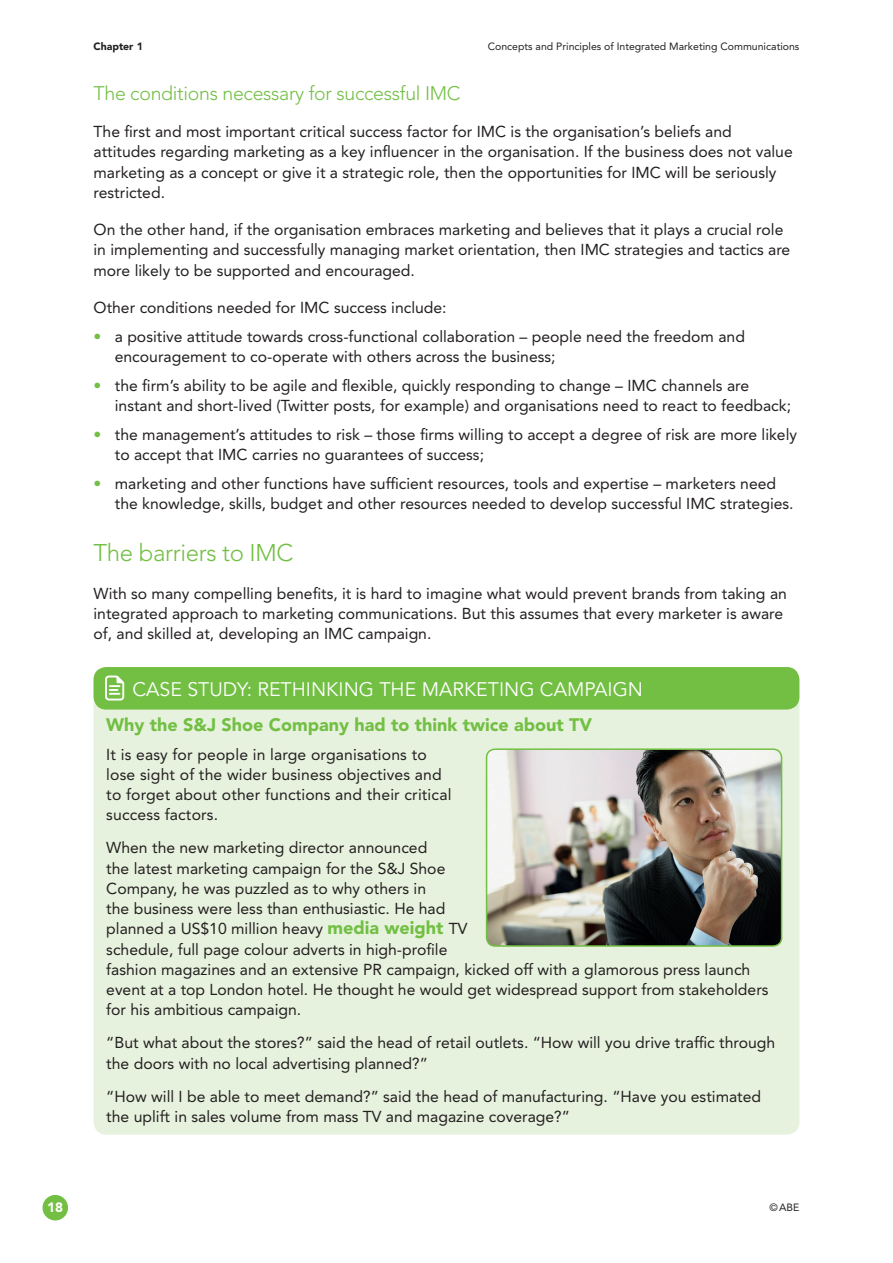
<style>
.page{position:relative;width:893px;height:1263px;background:#fff}
.page>*{position:absolute;margin:0;border:0;box-sizing:border-box;transform-origin:0 0}
.t1{font:300 24px "Avenir LT Std";letter-spacing:-.015em;color:#72bf43}
.t2{font:19.5px "Avenir LT Std";color:#fff}
.t3{font:300 19.5px "Avenir LT Std";letter-spacing:-.015em;color:#72bf43}
.t4{font:900 18px "Avenir LT Std";color:#72bf43}
.t5{font:15.75px/20.2px "Avenir LT Std";color:#231f20}
.t6{font:900 13.5px "Avenir LT Std";color:#fff}
.t7{font:10.5px "Avenir LT Std";color:#231f20}
.t8{font:900 10.5px "Avenir LT Std";color:#231f20}
.s1{color:#72bf43}
.s2{font-weight:900;font-size:18px;color:#72bf43}
</style>
<div class="page">
<div style="left:43px;top:1195px;width:25px;height:25px;background:#72bf43;border-radius:50%"></div>
<div style="left:94px;top:667px;width:705px;height:468px;background:#e7f2de;border-radius:13px"></div>
<div style="left:94px;top:667px;width:705px;height:42px;background:#72bf43;border-radius:13px"></div>
<svg style="left:105px;top:675px;width:19px;height:25px"></svg>
<img style="left:487px;top:749px;width:295px;height:197px">
<div style="left:486px;top:748px;width:296px;height:199px;border:2px solid #72bf43;border-radius:9px"></div>
<p class="t8" style="left:94px;top:40px;width:51px">Chapter 1</p>
<p class="t7" style="left:488px;top:41px;width:313px">Concepts and Principles of Integrated Marketing Communications</p>
<p class="t3" style="left:94px;top:82px;width:369px">The conditions necessary for successful IMC</p>
<p class="t5" style="left:94px;top:122px;width:701px">The first and most important critical success factor for IMC is the organisation’s beliefs and attitudes regarding marketing as a key influencer in the organisation. If the business does not value marketing as a concept or give it a strategic role, then the opportunities for IMC will be seriously restricted.</p>
<p class="t5" style="left:94px;top:220px;width:698px">On the other hand, if the organisation embraces marketing and believes that it plays a crucial role in implementing and successfully managing market orientation, then IMC strategies and tactics are more likely to be supported and encouraged.</p>
<p class="t5" style="left:94px;top:297px;width:355px">Other conditions needed for IMC success include:</p>
<p class="t5" style="left:115px;top:326px;width:632px;text-indent:-21px"><span class="s1">•</span> a positive attitude towards cross-functional collaboration – people need the freedom and encouragement to co-operate with others across the business;</p>
<p class="t5" style="left:115px;top:375px;width:678px;text-indent:-21px"><span class="s1">•</span> the firm’s ability to be agile and flexible, quickly responding to change – IMC channels are instant and short-lived (Twitter posts, for example) and organisations need to react to feedback;</p>
<p class="t5" style="left:115px;top:424px;width:684px;text-indent:-21px"><span class="s1">•</span> the management’s attitudes to risk – those firms willing to accept a degree of risk are more likely to accept that IMC carries no guarantees of success;</p>
<p class="t5" style="left:115px;top:473px;width:680px;text-indent:-21px"><span class="s1">•</span> marketing and other functions have sufficient resources, tools and expertise – marketers need the knowledge, skills, budget and other resources needed to develop successful IMC strategies.</p>
<p class="t1" style="left:94px;top:539px;width:201px">The barriers to IMC</p>
<p class="t5" style="left:94px;top:583px;width:695px">With so many compelling benefits, it is hard to imagine what would prevent brands from taking an integrated approach to marketing communications. But this assumes that every marketer is aware of, and skilled at, developing an IMC campaign.</p>
<p class="t2" style="left:132px;top:678px;width:512px">CASE STUDY: RETHINKING THE MARKETING CAMPAIGN</p>
<p class="t4" style="left:106px;top:714px;width:487px">Why the S&amp;J Shoe Company had to think twice about TV</p>
<p class="t5" style="left:106px;top:744px;width:347px">It is easy for people in large organisations to lose sight of the wider business objectives and to forget about other functions and their critical success factors.</p>
<p class="t5" style="left:106px;top:838px;width:664px">When the new marketing director announced<br>the latest marketing campaign for the S&amp;J Shoe<br>Company, he was puzzled as to why others in<br>the business were less than enthusiastic. He had<br>planned a US$10 million heavy <span class="s2">media weight</span> TV<br>schedule, full page colour adverts in high-profile<br>fashion magazines and an extensive PR campaign, kicked off with a glamorous press launch event at a top London hotel. He thought he would get widespread support from stakeholders for his ambitious campaign.</p>
<p class="t5" style="left:106px;top:1033px;width:670px">“But what about the stores?” said the head of retail outlets. “How will you drive traffic through the doors with no local advertising planned?”</p>
<p class="t5" style="left:106px;top:1086px;width:656px">“How will I be able to meet demand?” said the head of manufacturing. “Have you estimated the uplift in sales volume from mass TV and magazine coverage?”</p>
<p class="t6" style="left:47px;top:1199px;width:17px">18</p>
<p class="t7" style="left:769px;top:1202px;width:31px">©ABE</p>
</div>
